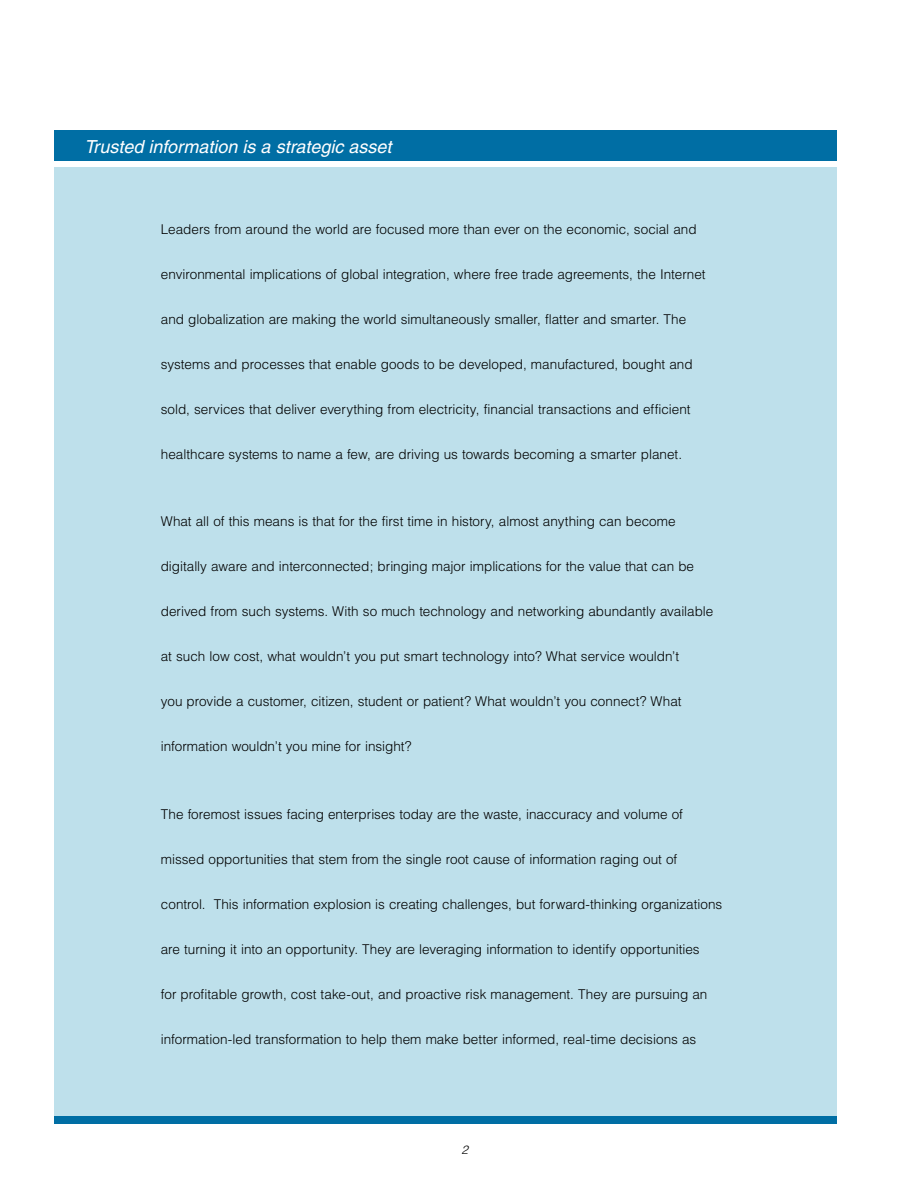
<style>
.page{position:relative;width:918px;height:1188px;background:#fff}
.page>*{position:absolute;margin:0;border:0;box-sizing:border-box;transform-origin:0 0}
.t1{font:italic 18px "Helvetica";color:#fff}
.t2{font:300 13.5px "Helvetica";color:#000}
.t3{font:italic 300 12px "Helvetica";color:#000}
</style>
<div class="page">
<div style="left:54px;top:167px;width:783px;height:956px;background:#bee0eb"></div>
<div style="left:54px;top:130px;width:783px;height:31px;background:#006ea4"></div>
<div style="left:54px;top:1116px;width:783px;height:7px;background:#006ea4"></div>
<h1 class="t1" style="left:84px;top:136px;width:309px">Trusted information is a strategic asset</h1>
<p class="t2" style="left:161px;top:221px;width:537px">Leaders from around the world are focused more than ever on the economic, social and</p>
<p class="t2" style="left:161px;top:266px;width:546px">environmental implications of global integration, where free trade agreements, the Internet</p>
<p class="t2" style="left:161px;top:311px;width:527px">and globalization are making the world simultaneously smaller, flatter and smarter. The</p>
<p class="t2" style="left:161px;top:356px;width:533px">systems and processes that enable goods to be developed, manufactured, bought and</p>
<p class="t2" style="left:161px;top:401px;width:531px">sold, services that deliver everything from electricity, financial transactions and efficient</p>
<p class="t2" style="left:161px;top:446px;width:523px">healthcare systems to name a few, are driving us towards becoming a smarter planet.</p>
<p class="t2" style="left:161px;top:513px;width:516px">What all of this means is that for the first time in history, almost anything can become</p>
<p class="t2" style="left:161px;top:558px;width:535px">digitally aware and interconnected; bringing major implications for the value that can be</p>
<p class="t2" style="left:161px;top:603px;width:554px">derived from such systems. With so much technology and networking abundantly available</p>
<p class="t2" style="left:161px;top:648px;width:520px">at such low cost, what wouldn’t you put smart technology into? What service wouldn’t</p>
<p class="t2" style="left:161px;top:693px;width:522px">you provide a customer, citizen, student or patient? What wouldn’t you connect? What</p>
<p class="t2" style="left:161px;top:738px;width:252px">information wouldn’t you mine for insight?</p>
<p class="t2" style="left:161px;top:806px;width:524px">The foremost issues facing enterprises today are the waste, inaccuracy and volume of</p>
<p class="t2" style="left:161px;top:851px;width:518px">missed opportunities that stem from the single root cause of information raging out of</p>
<p class="t2" style="left:161px;top:896px;width:563px">control. This information explosion is creating challenges, but forward-thinking organizations</p>
<p class="t2" style="left:161px;top:941px;width:540px">are turning it into an opportunity. They are leveraging information to identify opportunities</p>
<p class="t2" style="left:161px;top:986px;width:548px">for profitable growth, cost take-out, and proactive risk management. They are pursuing an</p>
<p class="t2" style="left:161px;top:1031px;width:537px">information-led transformation to help them make better informed, real-time decisions as</p>
<p class="t3" style="left:462px;top:1142px;width:8px">2</p>
</div>
